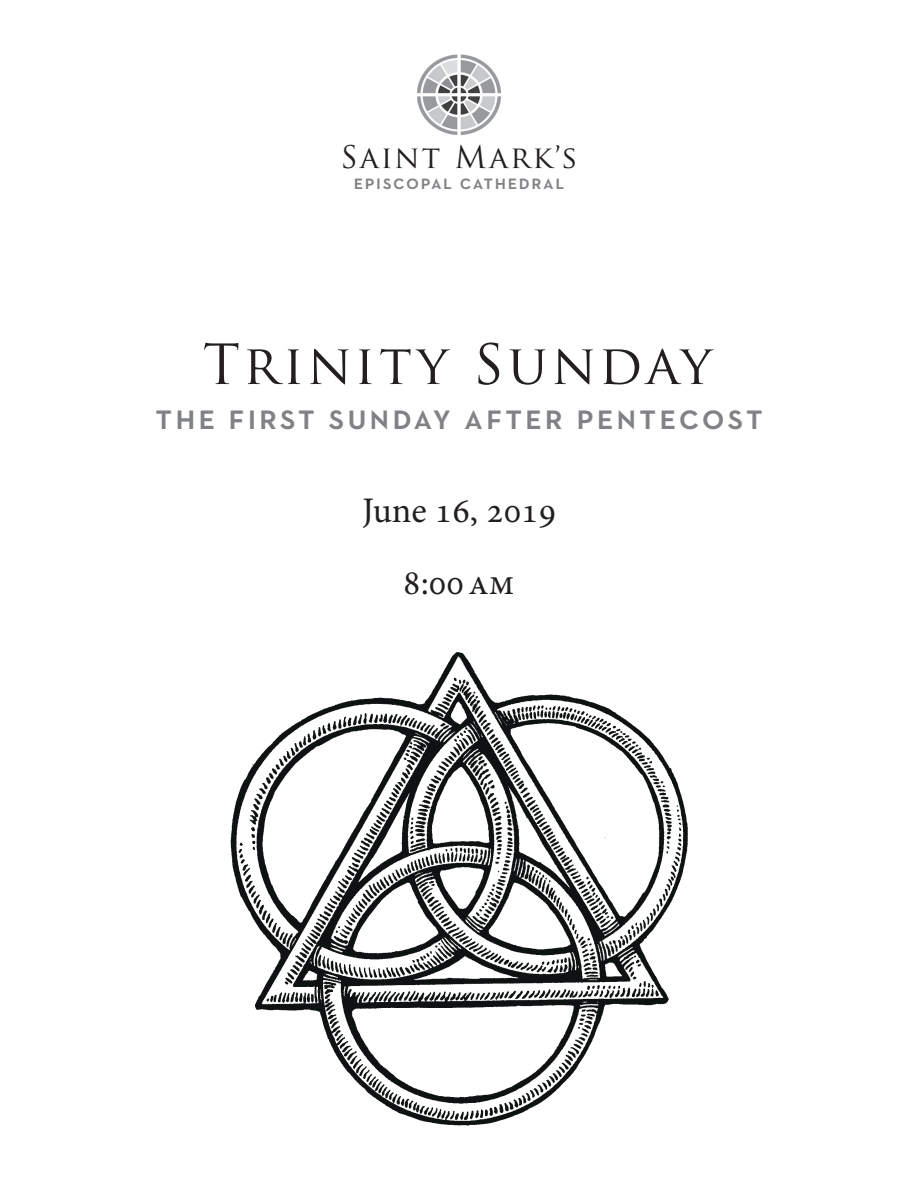
<style>
.page{position:relative;width:918px;height:1188px;background:#fff}
.page>*{position:absolute;margin:0;border:0;box-sizing:border-box;transform-origin:0 0}
.t1{font:54px "Trajan Pro";letter-spacing:.06em;color:#231f20}
.t2{font:600 36px "Neutraface 2 Text";letter-spacing:.08em;color:#808285}
.t3{font:36px "Minion Pro";color:#231f20}
.t4{font:30.3px "Trajan Pro";letter-spacing:.07em;color:#231f20}
.t5{font:600 20.25px "Neutraface 2 Text";letter-spacing:.08em;color:#808285}
</style>
<div class="page">
<img style="left:417px;top:54px;width:84px;height:81px">
<img style="left:230px;top:652px;width:458px;height:474px">
<p class="t4" style="left:340px;top:138px;width:239px">Saint Mark’s</p>
<p class="t5" style="left:354px;top:170px;width:212px">episcopal cathedral</p>
<p class="t1" style="left:203px;top:330px;width:510px">Trinity Sunday</p>
<p class="t2" style="left:155px;top:394px;width:609px">the first sunday after pentecost</p>
<p class="t3" style="left:362px;top:486px;width:196px">June 16, 2019</p>
<p class="t3" style="left:403px;top:558px;width:113px">8:00am</p>
</div>
